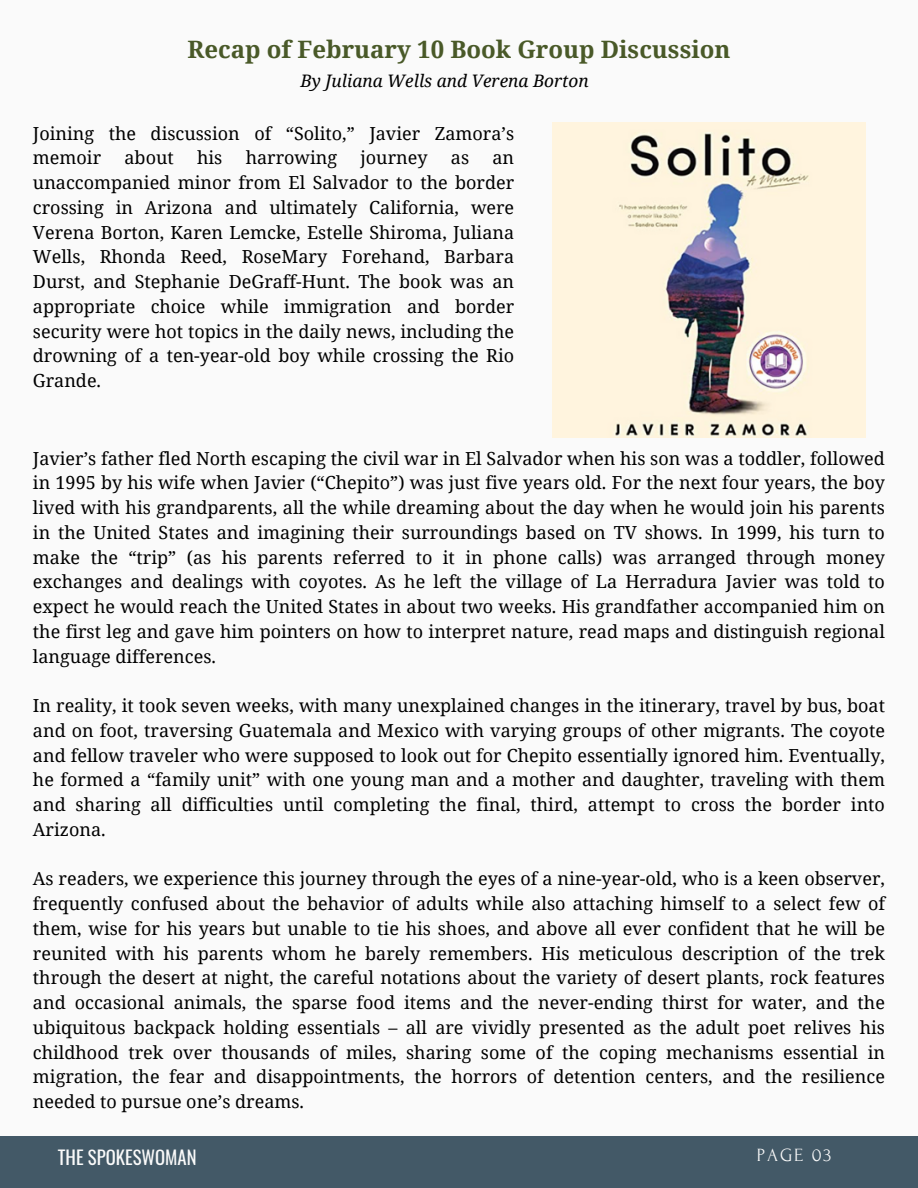
<style>
.page{position:relative;width:918px;height:1188px;background:#fafafa}
.page>*{position:absolute;margin:0;border:0;box-sizing:border-box;transform-origin:0 0}
.t1{font:700 24px "Noto Serif";color:#495928}
.t2{font:18.75px "Oswald";color:#fafafa}
.t3{font:18.6px "Forum";letter-spacing:.1em;color:#fafafa}
.t4{font:18px/24.8px "Noto Serif";color:#000;text-align:justify}
.t5{font:italic 17.25px "Noto Serif";color:#000}
</style>
<div class="page">
<div style="left:0;top:1137px;width:918px;height:51px;background:#435967"></div>
<img style="left:553px;top:122px;width:313px;height:315px">
<h1 class="t1" style="left:187px;top:32px;width:545px">Recap of February 10 Book Group Discussion</h1>
<p class="t5" style="left:301px;top:68px;width:290px">By Juliana Wells and Verena Borton</p>
<p class="t4" style="left:33px;top:120px;width:483px">Joining the discussion of “Solito,” Javier Zamora’s memoir</p>
<p class="t4" style="left:125px;top:145px;width:51px">about</p>
<p class="t4" style="left:197px;top:145px;width:27px">his</p>
<p class="t4" style="left:246px;top:145px;width:93px">harrowing</p>
<p class="t4" style="left:361px;top:145px;width:69px">journey</p>
<p class="t4" style="left:451px;top:145px;width:20px">as</p>
<p class="t4" style="left:33px;top:145px;width:483px;text-indent:460px">an unaccompanied minor from El Salvador to the border crossing in Arizona and ultimately California, were Verena Borton, Karen Lemcke, Estelle Shiroma, Juliana Wells, Rhonda Reed, RoseMary Forehand, Barbara Durst, and Stephanie DeGraff-Hunt. The book was an appropriate choice while immigration and border security were hot topics in the daily news, including the drowning of a ten-year-old boy while crossing the Rio Grande.</p>
<p class="t4" style="left:33px;top:445px;width:854px">Javier’s father fled North escaping the civil war in El Salvador when his son was a toddler, followed in 1995 by his wife when Javier (“Chepito”) was just five years old. For the next four years, the boy lived with his grandparents, all the while dreaming about the day when he would join his parents in the United States and imagining their surroundings based on TV shows. In 1999, his turn to make the “trip” (as his parents referred to it in phone calls) was arranged through money exchanges and dealings with coyotes. As he left the village of La Herradura Javier was told to expect he would reach the United States in about two weeks. His grandfather accompanied him on the first leg and gave him pointers on how to interpret nature, read maps and distinguish regional language differences.</p>
<p class="t4" style="left:33px;top:693px;width:854px">In reality, it took seven weeks, with many unexplained changes in the itinerary, travel by bus, boat and on foot, traversing Guatemala and Mexico with varying groups of other migrants. The coyote and fellow traveler who were supposed to look out for Chepito essentially ignored him. Eventually, he formed a “family unit” with one young man and a mother and daughter, traveling with them and sharing all difficulties until completing the final, third, attempt to cross the border into Arizona.</p>
<p class="t4" style="left:33px;top:866px;width:854px">As readers, we experience this journey through the eyes of a nine-year-old, who is a keen observer, frequently confused about the behavior of adults while also attaching himself to a select few of them, wise for his years but unable to tie his shoes, and above all ever confident that he will be reunited with his parents whom he barely remembers. His meticulous description of the trek through the desert at night, the careful notations about the variety of desert plants, rock features and occasional animals, the sparse food items and the never-ending thirst for water, and the ubiquitous backpack holding essentials – all are vividly presented as the adult poet relives his childhood trek over thousands of miles, sharing some of the coping mechanisms essential in migration, the fear and disappointments, the horrors of detention centers, and the resilience needed to pursue one’s dreams.</p>
<p class="t2" style="left:58px;top:1143px;width:140px">THE SPOKESWOMAN</p>
<p class="t3" style="left:757px;top:1145px;width:76px">PAGE 03</p>
</div>
